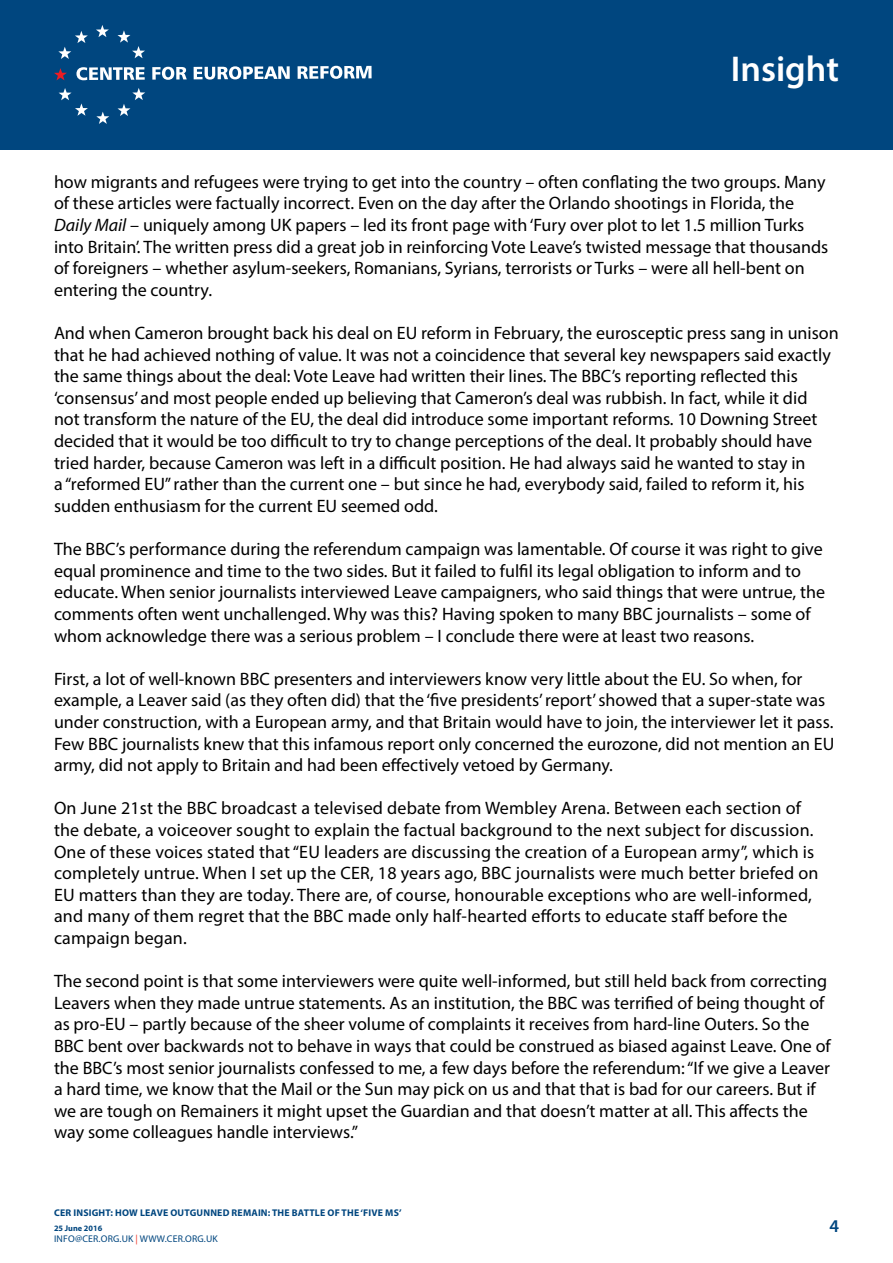
<style>
.page{position:relative;width:893px;height:1263px;background:#fff}
.page>*{position:absolute;margin:0;border:0;box-sizing:border-box;transform-origin:0 0}
.t1{font:600 36px "Myriad Pro";color:#fff}
.t2{font:18px/21.6px "Myriad Pro";color:#000}
.t3{font:600 18px "Myriad Pro";color:#00467f}
.t4{font:700 9.75px "Myriad Pro";letter-spacing:.02em;color:#00467f}
.t5{font:9.75px "Myriad Pro";letter-spacing:.02em;color:#00467f}
.t6{font:700 8.25px "Myriad Pro";color:#00467f}
.s1{font-style:italic}
.s2{color:#ee3124}
</style>
<div class="page">
<div style="left:0;top:0;width:893px;height:150px;background:#00467f"></div>
<svg style="left:96px;top:25px;width:13px;height:12px"></svg>
<svg style="left:118px;top:30px;width:27px;height:28px"></svg>
<svg style="left:118px;top:88px;width:27px;height:28px"></svg>
<svg style="left:96px;top:112px;width:13px;height:12px"></svg>
<svg style="left:59px;top:88px;width:29px;height:28px"></svg>
<svg style="left:58px;top:31px;width:30px;height:28px"></svg>
<svg style="left:54px;top:68px;width:13px;height:12px"></svg>
<svg style="left:76px;top:67px;width:69px;height:13px"></svg>
<svg style="left:152px;top:67px;width:35px;height:13px"></svg>
<svg style="left:194px;top:66px;width:96px;height:14px"></svg>
<svg style="left:298px;top:66px;width:74px;height:13px"></svg>
<h1 class="t1" style="left:731px;top:46px;width:110px">Insight</h1>
<p class="t2" style="left:54px;top:171px;width:776px">how migrants and refugees were trying to get into the country – often conflating the two groups. Many of these articles were factually incorrect. Even on the day after the Orlando shootings in Florida, the <span class="s1">Daily Mail</span> – uniquely among UK papers – led its front page with ‘Fury over plot to let 1.5 million Turks into Britain’. The written press did a great job in reinforcing Vote Leave’s twisted message that thousands of foreigners – whether asylum-seekers, Romanians, Syrians, terrorists or Turks – were all hell-bent on entering the country.</p>
<p class="t2" style="left:54px;top:322px;width:786px">And when Cameron brought back his deal on EU reform in February, the eurosceptic press sang in unison that he had achieved nothing of value. It was not a coincidence that several key newspapers said exactly the same things about the deal: Vote Leave had written their lines. The BBC’s reporting reflected this ‘consensus’ and most people ended up believing that Cameron’s deal was rubbish. In fact, while it did<br>not transform the nature of the EU, the deal did introduce some important reforms. 10 Downing Street decided that it would be too difficult to try to change perceptions of the deal. It probably should have tried harder, because Cameron was left in a difficult position. He had always said he wanted to stay in<br>a “reformed EU” rather than the current one – but since he had, everybody said, failed to reform it, his sudden enthusiasm for the current EU seemed odd.</p>
<p class="t2" style="left:54px;top:538px;width:772px">The BBC’s performance during the referendum campaign was lamentable. Of course it was right to give equal prominence and time to the two sides. But it failed to fulfil its legal obligation to inform and to educate. When senior journalists interviewed Leave campaigners, who said things that were untrue, the comments often went unchallenged. Why was this? Having spoken to many BBC journalists – some of whom acknowledge there was a serious problem – I conclude there were at least two reasons.</p>
<p class="t2" style="left:54px;top:668px;width:782px">First, a lot of well-known BBC presenters and interviewers know very little about the EU. So when, for example, a Leaver said (as they often did) that the ‘five presidents’ report’ showed that a super-state was under construction, with a European army, and that Britain would have to join, the interviewer let it pass.<br>Few BBC journalists knew that this infamous report only concerned the eurozone, did not mention an EU army, did not apply to Britain and had been effectively vetoed by Germany.</p>
<p class="t2" style="left:54px;top:797px;width:766px">On June 21st the BBC broadcast a televised debate from Wembley Arena. Between each section of the debate, a voiceover sought to explain the factual background to the next subject for discussion.<br>One of these voices stated that “EU leaders are discussing the creation of a European army”, which is completely untrue. When I set up the CER, 18 years ago, BBC journalists were much better briefed on EU matters than they are today. There are, of course, honourable exceptions who are well-informed, and many of them regret that the BBC made only half-hearted efforts to educate staff before the campaign began.</p>
<p class="t2" style="left:54px;top:970px;width:778px">The second point is that some interviewers were quite well-informed, but still held back from correcting Leavers when they made untrue statements. As an institution, the BBC was terrified of being thought of as pro-EU – partly because of the sheer volume of complaints it receives from hard-line Outers. So the BBC bent over backwards not to behave in ways that could be construed as biased against Leave. One of the BBC’s most senior journalists confessed to me, a few days before the referendum: “If we give a Leaver a hard time, we know that the Mail or the Sun may pick on us and that that is bad for our careers. But if we are tough on Remainers it might upset the Guardian and that doesn’t matter at all. This affects the way some colleagues handle interviews.”</p>
<p class="t4" style="left:54px;top:1207px;width:157px">CER INSIGHT: HOW LEAVE OUTGUNNE</p>
<p class="t4" style="left:223px;top:1207px;width:88px">D REMAIN: THE BATTLE</p>
<p class="t4" style="left:327px;top:1207px;width:21px">OF THE</p>
<p class="t4" style="left:361px;top:1207px;width:42px">‘FIVE MS’</p>
<p class="t6" style="left:54px;top:1223px;width:50px">25 JUNE 2016</p>
<p class="t5" style="left:54px;top:1233px;width:6px">info</p>
<p class="t5" style="left:75px;top:1233px;width:33px">@cer.org</p>
<p class="t5" style="left:120px;top:1233px;width:99px">.uk <span class="s2">|</span> WWW.CER.ORG.UK</p>
<p class="t3" style="left:829px;top:1215px;width:11px">4</p>
</div>
